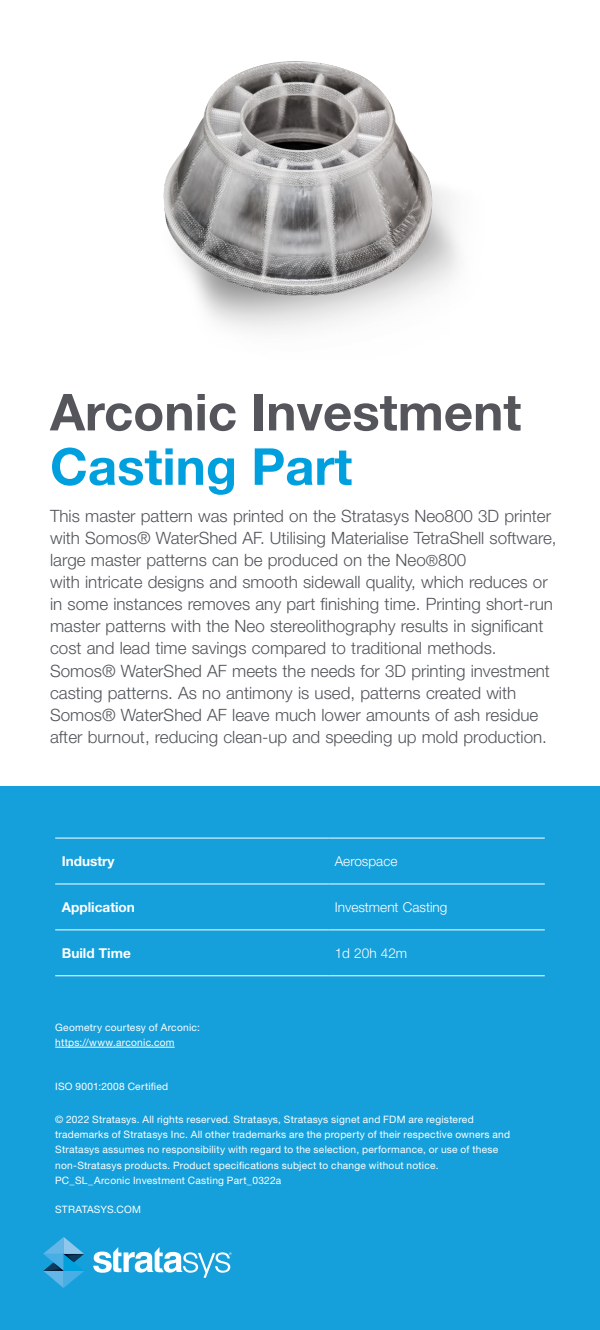
<style>
.page{position:relative;width:600px;height:1330px;background:#fff}
.page>*{position:absolute;margin:0;border:0;box-sizing:border-box;transform-origin:0 0}
.t1{font:700 51px "Helvetica Neue LT Std";color:#54565b}
.t2{font:700 51px "Helvetica Neue LT Std";color:#00a0df}
.t3{font:300 17px/22.1px "Helvetica Neue LT Std";color:#52555b}
.t4{font:300 13.6px "Helvetica Neue LT Std";color:#fff}
.t5{font:700 13.6px "Helvetica Neue LT Std";color:#fff}
.t6{font:10.2px/15.3px "Helvetica Neue LT Std";letter-spacing:.02em;color:#fff}
.s1{font-size:15.3px}
</style>
<div class="page">
<div style="left:0;top:786px;width:600px;height:544px;background:#16a0db"></div>
<svg style="left:93px;top:1247px;width:139px;height:31px"></svg>
<svg style="left:43px;top:1237px;width:41px;height:51px"></svg>
<hr style="left:55px;top:1047px;width:120px;height:1px;background:#fff">
<hr style="left:55px;top:838px;width:273px;height:1px;background:#fff">
<hr style="left:328px;top:838px;width:217px;height:1px;background:#fff">
<hr style="left:55px;top:884px;width:273px;height:1px;background:#fff">
<hr style="left:328px;top:884px;width:217px;height:1px;background:#fff">
<hr style="left:55px;top:929px;width:273px;height:1px;background:#fff">
<hr style="left:328px;top:929px;width:217px;height:1px;background:#fff">
<hr style="left:55px;top:975px;width:273px;height:1px;background:#fff">
<hr style="left:328px;top:975px;width:217px;height:1px;background:#fff">
<img style="left:163px;top:61px;width:297px;height:269px">
<h1 class="t1" style="left:50px;top:381px;width:473px">Arconic Investment</h1>
<h1 class="t2" style="left:50px;top:435px;width:304px">Casting Part</h1>
<p class="t3" style="left:50px;top:504px;width:508px">This master pattern was printed on the Stratasys Neo800 3D printer with Somos® WaterShed AF. Utilising Materialise TetraShell software, large master patterns can be produced on the Neo<span class="s1">®</span>800<br>with intricate designs and smooth sidewall quality, which reduces or in some instances removes any part finishing time. Printing short-run master patterns with the Neo stereolithography results in significant cost and lead time savings compared to traditional methods.<br>Somos® WaterShed AF meets the needs for 3D printing investment casting patterns. As no antimony is used, patterns created with Somos® WaterShed AF leave much lower amounts of ash residue after burnout, reducing clean-up and speeding up mold production.</p>
<p class="t5" style="left:62px;top:853px;width:54px">Industry</p>
<p class="t4" style="left:335px;top:853px;width:64px">Aerospace</p>
<p class="t5" style="left:62px;top:899px;width:75px">Application</p>
<p class="t4" style="left:335px;top:899px;width:114px">Investment Casting</p>
<p class="t5" style="left:62px;top:944px;width:71px">Build Time</p>
<p class="t4" style="left:335px;top:945px;width:74px">1d 20h 42m</p>
<p class="t6" style="left:55px;top:1019px;width:146px">Geometry courtesy of Arconic: https://www.arconic.com</p>
<p class="t6" style="left:55px;top:1079px;width:114px">ISO 9001:2008 Certified</p>
<p class="t6" style="left:55px;top:1111px;width:457px">© 2022 Stratasys. All rights reserved. Stratasys, Stratasys signet and FDM are registered trademarks of Stratasys Inc. All other trademarks are the property of their respective owners and Stratasys assumes no responsibility with regard to the selection, performance, or use of these non-Stratasys products. Product specifications subject to change without notice.<br>PC_SL_Arconic Investment Casting Part_0322a</p>
<p class="t6" style="left:55px;top:1202px;width:87px">STRATASYS.COM</p>
</div>
